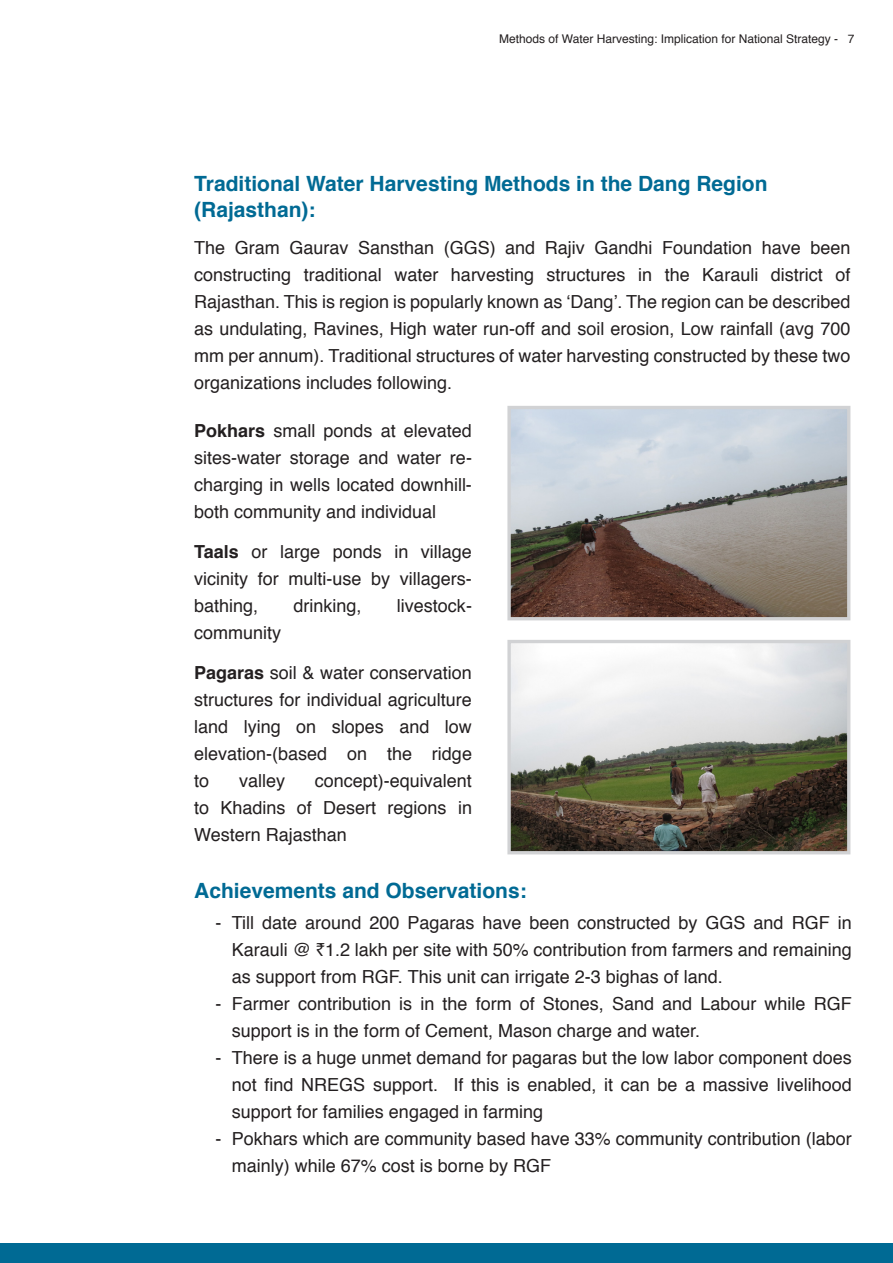
<style>
.page{position:relative;width:893px;height:1263px;background:#fff}
.page>*{position:absolute;margin:0;border:0;box-sizing:border-box;transform-origin:0 0}
.t1{font:700 21px/25.2px "Helvetica";color:#006a94}
.t2{font:18px/27px "Helvetica";color:#231f20;text-align:justify}
.t3{font:12px "Helvetica";color:#231f20}
.s1{font-weight:700}
</style>
<div class="page">
<div style="left:0;top:1244px;width:893px;height:19px;background:#006a94"></div>
<img style="left:511px;top:410px;width:335px;height:206px">
<div style="left:507px;top:406px;width:343px;height:214px;border:3px solid #d1d2d4"></div>
<img style="left:511px;top:644px;width:335px;height:206px">
<div style="left:507px;top:640px;width:343px;height:214px;border:3px solid #d1d2d4"></div>
<p class="t3" style="left:499px;top:29px;width:357px">Methods of Water Harvesting: Implication for National Strategy - 7</p>
<p class="t1" style="left:194px;top:172px;width:575px">Traditional Water Harvesting Methods in the Dang Region (Rajasthan):</p>
<p class="t2" style="left:194px;top:234px;width:658px">The Gram Gaurav Sansthan (GGS) and Rajiv Gandhi Foundation have been constructing traditional water harvesting structures in the Karauli district of Rajasthan. This is region is popularly known as ‘Dang’. The region can be described as undulating, Ravines, High water run-off and soil erosion, Low rainfall (avg 700 mm per annum). Traditional structures of water harvesting constructed by these two organizations includes following.</p>
<p class="t2" style="left:194px;top:418px;width:279px"><span class="s1">Pokhars</span> small ponds at elevated sites-water storage and water re&shy;charging in wells located downhill&shy;both community and individual</p>
<p class="t2" style="left:194px;top:539px;width:279px"><span class="s1">Taals</span> or large ponds in village vicinity for multi-use by villagers&shy;bathing,</p>
<p class="t2" style="left:294px;top:593px;width:70px">drinking,</p>
<p class="t2" style="left:397px;top:593px;width:77px">livestock-</p>
<p class="t2" style="left:194px;top:620px;width:89px">community</p>
<p class="t2" style="left:194px;top:660px;width:279px"><span class="s1">Pagaras</span> soil &amp; water conservation structures for individual agriculture land lying on slopes and low elevation-(based on the ridge to</p>
<p class="t2" style="left:194px;top:768px;width:279px;text-indent:121px">concept)-equivalent to Khadins of Desert regions in Western Rajasthan</p>
<p class="t2" style="left:239px;top:768px;width:48px">valley</p>
<p class="t1" style="left:194px;top:878px;width:334px">Achievements and Observations:</p>
<p class="t2" style="left:232px;top:909px;width:621px;text-indent:-16px">- Till date around 200 Pagaras have been constructed by GGS and RGF in Karauli @ ₹1.2 lakh per site with 50% contribution from farmers and remaining as support from RGF. This unit can irrigate 2-3 bighas of land.</p>
<p class="t2" style="left:232px;top:990px;width:621px;text-indent:-16px">- Farmer contribution is in the form of Stones, Sand and Labour while RGF support is in the form of Cement, Mason charge and water.</p>
<p class="t2" style="left:232px;top:1044px;width:621px;text-indent:-16px">- There is a huge unmet demand for pagaras but the low labor component does not find NREGS support. If this is enabled, it can be a massive livelihood support for families engaged in farming</p>
<p class="t2" style="left:232px;top:1125px;width:621px;text-indent:-16px">- Pokhars which are community based have 33% community contribution (labor mainly) while 67% cost is borne by RGF</p>
</div>
